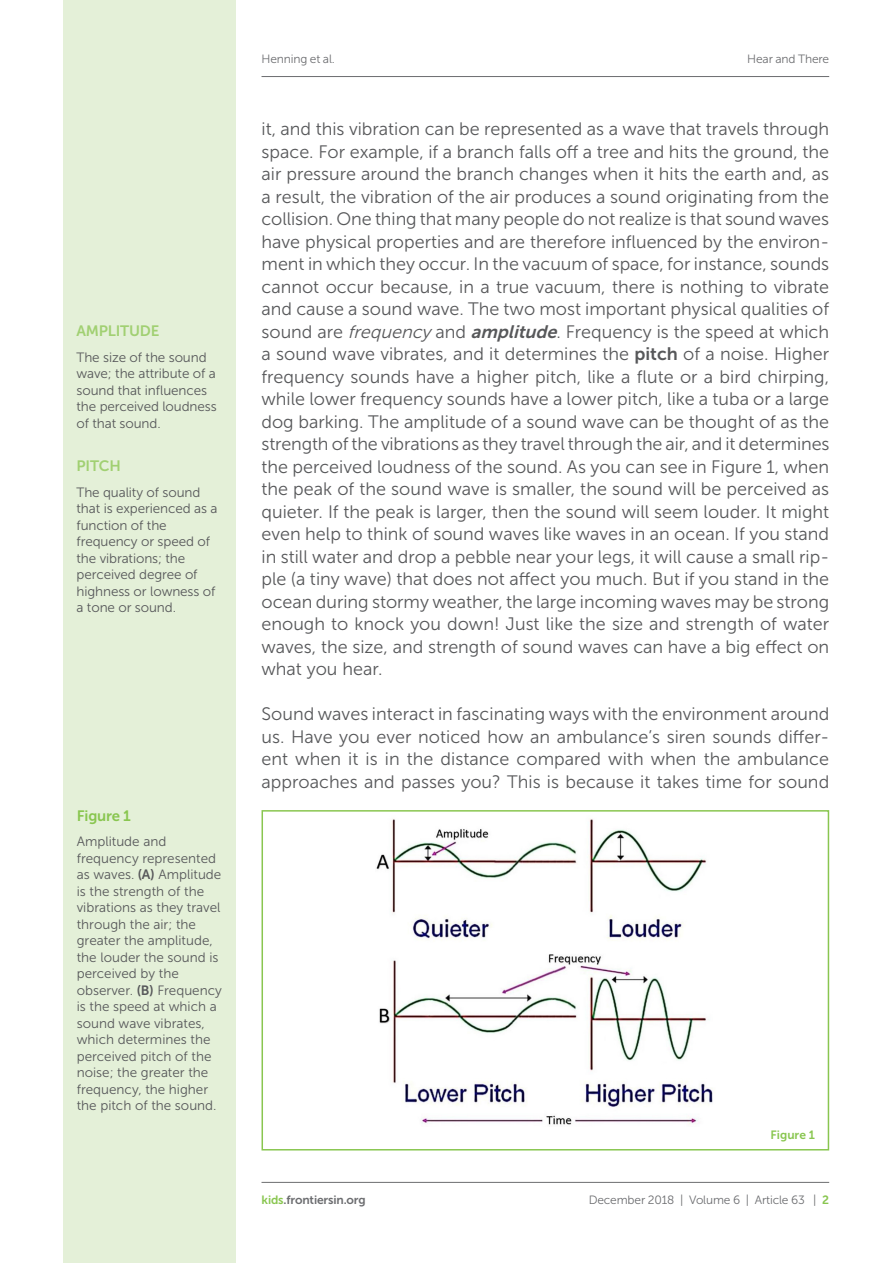
<style>
.page{position:relative;width:893px;height:1263px;background:#fff}
.page>*{position:absolute;margin:0;border:0;box-sizing:border-box;transform-origin:0 0}
.ART_kids_tx{font:18px/22.5px "Museo Sans 300";color:#57585a;text-align:justify}
.t1{font:15px "Museo Sans 700";letter-spacing:-.01em;color:#a1d072}
.t2{font:15px "Museo Sans 700";letter-spacing:-.01em;color:#89c650}
.t3{font:13.5px/16.5px "Museo Sans 300";color:#57585a}
.t4{font:12px "Museo Sans 300";letter-spacing:-.015em;color:#6c6d70}
.t5{font:12px "Museo Sans 700";letter-spacing:-.01em;color:#6c6d70}
.t6{font:12px "Museo Sans 700";color:#89c650}
.s1{font-family:"Museo Sans 700"}
.s2{font-style:italic}
.s3{font-family:"Museo Sans 700";font-style:italic}
.s4{color:#89c650}
.s5{font-family:"Museo Sans 700";color:#89c650}
</style>
<div class="page">
<hr style="left:261px;top:76px;width:568px;height:1px;background:#6c6d70">
<div style="left:64px;top:0;width:172px;height:1263px;background:#e4f0d8"></div>
<hr style="left:261px;top:1182px;width:568px;height:1px;background:#6c6d70">
<div style="left:261px;top:810px;width:568px;height:340px;background:#fff;border:2px solid #89c650"></div>
<img style="left:376px;top:819px;width:337px;height:306px">
<p class="t1" style="left:77px;top:322px;width:84px">AMPLITUDE</p>
<p class="t3" style="left:77px;top:349px;width:142px">The size of the sound wave; the attribute of a sound that influences the perceived loudness of that sound.</p>
<p class="t1" style="left:77px;top:457px;width:46px">PITCH</p>
<p class="t3" style="left:77px;top:484px;width:142px">The quality of sound that is experienced as a function of the frequency or speed of the vibrations; the perceived degree of highness or lowness of a tone or sound.</p>
<p class="t2" style="left:77px;top:807px;width:56px">Figure 1</p>
<p class="t3" style="left:77px;top:834px;width:147px">Amplitude and frequency represented as waves. <span class="s1">(A)</span> Amplitude is the strength of the vibrations as they travel through the air; the greater the amplitude, the louder the sound is perceived by the observer. <span class="s1">(B)</span> Frequency is the speed at which a sound wave vibrates, which determines the perceived pitch of the noise; the greater the frequency, the higher the pitch of the sound.</p>
<p class="t4" style="left:261px;top:52px;width:75px">Henning et al.</p>
<p class="t4" style="left:747px;top:52px;width:83px">Hear and There</p>
<p class="ART_kids_tx" style="left:261px;top:118px;width:569px">it, and this vibration can be represented as a wave that travels through space. For example, if a branch falls off a tree and hits the ground, the air pressure around the branch changes when it hits the earth and, as a result, the vibration of the air produces a sound originating from the collision. One thing that many people do not realize is that sound waves have physical properties and are therefore influenced by the environ&shy;ment in which they occur. In the vacuum of space, for instance, sounds cannot occur because, in a true vacuum, there is nothing to vibrate and cause a sound wave. The two most important physical qualities of sound are <span class="s2">frequency</span> and <span class="s3">amplitude</span>. Frequency is the speed at which a sound wave vibrates, and it determines the <span class="s1">pitch</span> of a noise. Higher frequency sounds have a higher pitch, like a flute or a bird chirping, while lower frequency sounds have a lower pitch, like a tuba or a large dog barking. The amplitude of a sound wave can be thought of as the strength of the vibrations as they travel through the air, and it determines the perceived loudness of the sound. As you can see in Figure 1, when the peak of the sound wave is smaller, the sound will be perceived as quieter. If the peak is larger, then the sound will seem louder. It might even help to think of sound waves like waves in an ocean. If you stand in still water and drop a pebble near your legs, it will cause a small rip&shy;ple (a tiny wave) that does not affect you much. But if you stand in the ocean during stormy weather, the large incoming waves may be strong enough to knock you down! Just like the size and strength of water waves, the size, and strength of sound waves can have a big effect on what you hear.</p>
<p class="ART_kids_tx" style="left:261px;top:703px;width:569px">Sound waves interact in fascinating ways with the environment around us. Have you ever noticed how an ambulance’s siren sounds differ&shy;ent when it is in the distance compared with when the ambulance approaches and passes you? This is because it takes time for sound</p>
<p class="t6" style="left:770px;top:1128px;width:46px">Figure 1</p>
<p class="t5" style="left:261px;top:1193px;width:106px"><span class="s4">kids</span>.frontiersin.org</p>
<p class="t4" style="left:589px;top:1193px;width:242px">December 2018 | Volume 6 | Article 63 | <span class="s5">2</span></p>
</div>
